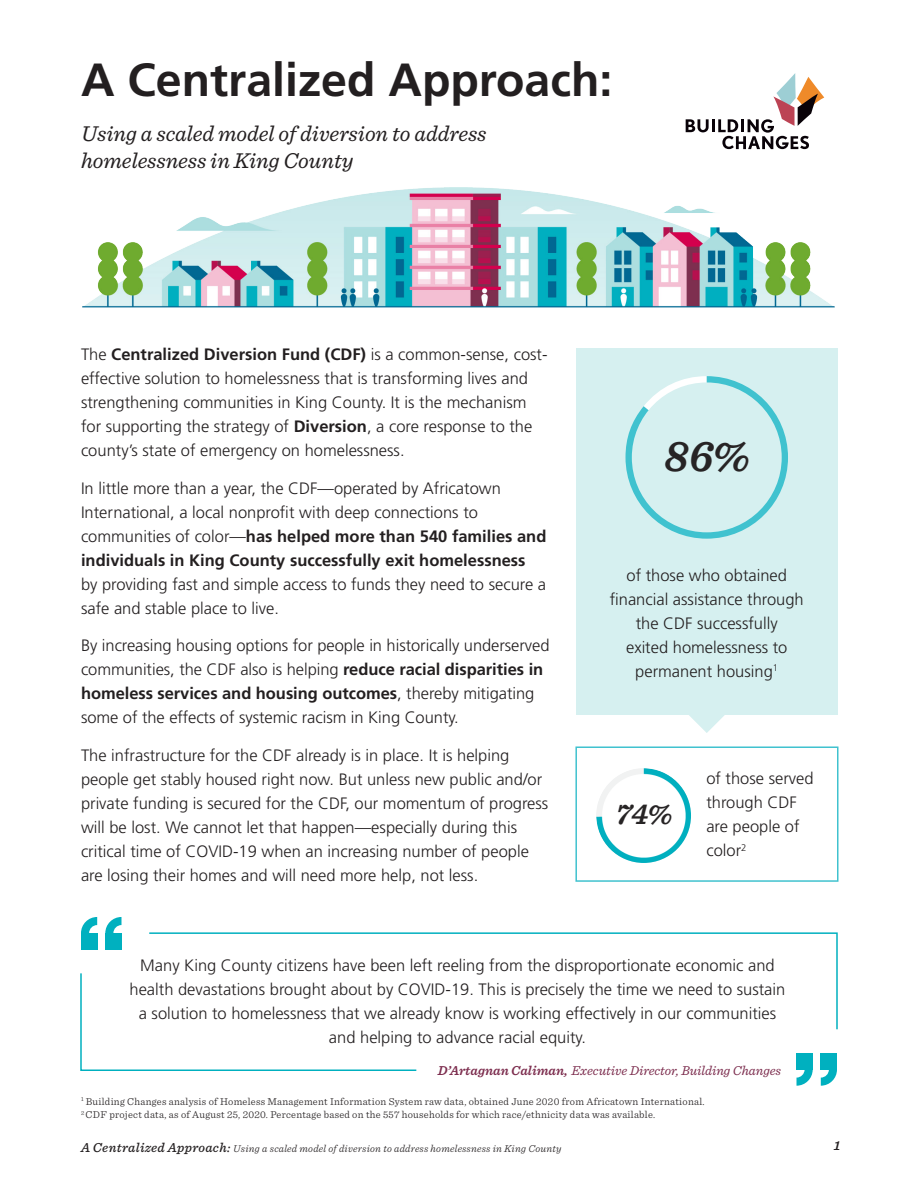
<style>
.page{position:relative;width:918px;height:1188px;background:#fff}
.page>*{position:absolute;margin:0;border:0;box-sizing:border-box;transform-origin:0 0}
.t1{font:700 46.5px "Frutiger LT Std";color:#231f20}
.t2{font:italic 600 45px "Sentinel";color:#272425}
.t3{font:italic 600 30px "Sentinel";color:#272425}
.t4{font:italic 22.5px/27px "Sentinel";color:#231f20}
.Body{font:300 16.5px/24px "Frutiger LT Std";color:#231f20}
.Body-2{font:italic 13.5px "Sentinel";color:#7d2e4f}
.t5{font:italic 600 13.5px "Sentinel";color:#231f20}
.Body-3{font:300 10.5px/13.5px "Sentinel";letter-spacing:.025em;color:#231f20}
.t6{font:italic 300 10.5px "Sentinel";letter-spacing:.025em;color:#231f20}
.s1{font-weight:700}
.s2{font-weight:600}
.s3{font-weight:500;font-size:13.5px}
</style>
<div class="page">
<img style="left:83px;top:187px;width:752px;height:121px">
<div style="left:576px;top:348px;width:262px;height:367px;background:#d6f0f0"></div>
<svg style="left:626px;top:376px;width:162px;height:163px"></svg>
<div style="left:575px;top:746px;width:263px;height:136px;border:2px solid #40c2cf"></div>
<img style="left:596px;top:768px;width:95px;height:95px;border-radius:47px">
<div style="left:632px;top:382px;width:150px;height:150px;background:#d6f0f0;border-radius:50%"></div>
<svg style="left:689px;top:715px;width:36px;height:18px"></svg>
<svg style="left:80px;top:973px;width:337px;height:98px"></svg>
<svg style="left:148px;top:932px;width:690px;height:99px"></svg>
<div style="left:105px;top:933px;width:17px;height:16px;background:#00b0bf"></div>
<svg style="left:105px;top:917px;width:17px;height:16px"></svg>
<div style="left:81px;top:933px;width:16px;height:16px;background:#00b0bf"></div>
<svg style="left:81px;top:917px;width:16px;height:16px"></svg>
<div style="left:796px;top:1053px;width:17px;height:17px;background:#00b0bf"></div>
<svg style="left:796px;top:1070px;width:17px;height:16px"></svg>
<div style="left:821px;top:1053px;width:16px;height:17px;background:#00b0bf"></div>
<svg style="left:821px;top:1070px;width:16px;height:16px"></svg>
<svg style="left:686px;top:73px;width:138px;height:76px"></svg>
<p class="t1" style="left:81px;top:53px;width:533px">A Centralized Approach:</p>
<p class="t4" style="left:81px;top:119px;width:407px">Using a scaled model of diversion to address homelessness in King County</p>
<p class="Body" style="left:81px;top:343px;width:468px">The <span class="s1">Centralized Diversion Fund (CDF)</span> is a common-sense, cost&shy;effective solution to homelessness that is transforming lives and strengthening communities in King County. It is the mechanism for supporting the strategy of <span class="s1">Diversion</span>, a core response to the county’s state of emergency on homelessness.</p>
<p class="Body" style="left:81px;top:477px;width:467px">In little more than a year, the CDF—operated by Africatown International, a local nonprofit with deep connections to communities of color—<span class="s1">has helped more than 540 families and individuals in King County successfully exit homelessness<br></span>by providing fast and simple access to funds they need to secure a safe and stable place to live.</p>
<p class="Body" style="left:81px;top:634px;width:470px">By increasing housing options for people in historically underserved communities, the CDF also is helping <span class="s1">reduce racial disparities in homeless services and housing outcomes</span>, thereby mitigating some of the effects of systemic racism in King County.</p>
<p class="Body" style="left:81px;top:744px;width:469px">The infrastructure for the CDF already is in place. It is helping people get stably housed right now. But unless new public and/or private funding is secured for the CDF, our momentum of progress will be lost. We cannot let that happen—especially during this critical time of COVID-19 when an increasing number of people are losing their homes and will need more help, not less.</p>
<p class="t2" style="left:664px;top:421px;width:87px">86%</p>
<p class="Body" style="left:610px;top:563px;width:196px;text-align:center">of those who obtained financial assistance through the CDF successfully<br>exited homelessness to permanent housing<sup>1</sup></p>
<p class="t3" style="left:616px;top:791px;width:57px">74%</p>
<p class="Body" style="left:706px;top:767px;width:109px">of those served through CDF are people of color<sup>2</sup></p>
<p class="Body" style="left:130px;top:954px;width:657px;text-align:center">Many King County citizens have been left reeling from the disproportionate economic and health devastations brought about by COVID-19. This is precisely the time we need to sustain a solution to homelessness that we already know is working effectively in our communities and helping to advance racial equity.</p>
<p class="Body-2" style="left:438px;top:1060px;width:345px"><span class="s2">D’Artagnan Caliman,</span> Executive Director, Building Changes</p>
<p class="Body-3" style="left:81px;top:1094px;width:625px"><sup>1</sup> Building Changes analysis of Homeless Management Information System raw data, obtained June 2020 from Africatown International.<br><sup>2</sup> CDF project data, as of August 25, 2020. Percentage based on the 557 households for which race/ethnicity data was available.</p>
<p class="t6" style="left:81px;top:1141px;width:482px"><span class="s3">A Centralized Approach:</span> Using a scaled model of diversion to address homelessness in King County</p>
<p class="t5" style="left:834px;top:1136px;width:8px">1</p>
</div>
